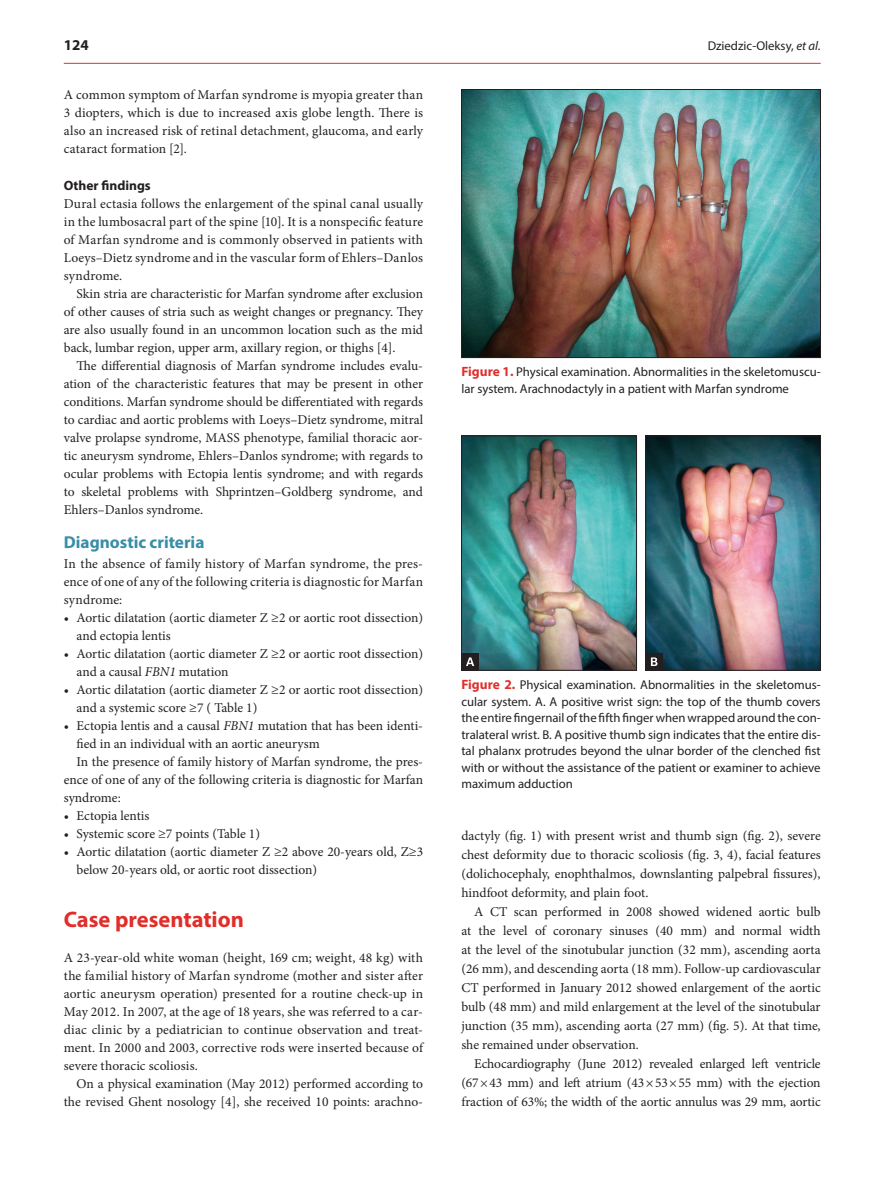
<style>
.page{position:relative;width:893px;height:1191px;background:#fff}
.page>*{position:absolute;margin:0;border:0;box-sizing:border-box;transform-origin:0 0}
.t1{font:700 22.5px "Myriad Pro";color:#e02f2b}
.t2{font:700 17.25px "Myriad Pro";color:#388da7}
.t3{font:700 15px "Myriad Pro";color:#231f20}
.t4{font:13.5px/18px "Minion Pro";color:#231f20;text-align:justify}
.t5{font:700 13.5px "Myriad Pro";color:#231f20}
.t6{font:12.75px/16.5px "Myriad Pro";color:#231f20}
.s1{font-style:italic}
.s2{font-weight:700;font-size:13.5px;color:#e02f2b}
</style>
<div class="page">
<hr style="left:64px;top:63px;width:757px;height:1px;background:#e02f2b">
<img style="left:463px;top:91px;width:356px;height:265px">
<div style="left:461px;top:89px;width:360px;height:269px;border:1px solid #231f20"></div>
<img style="left:463px;top:438px;width:172px;height:230px">
<div style="left:461px;top:436px;width:176px;height:234px;border:1px solid #231f20"></div>
<img style="left:647px;top:438px;width:172px;height:230px">
<div style="left:645px;top:436px;width:176px;height:234px;border:1px solid #231f20"></div>
<div style="left:461px;top:653px;width:18px;height:17px;background:#231f20"></div>
<svg style="left:466px;top:657px;width:8px;height:9px"></svg>
<div style="left:645px;top:653px;width:18px;height:17px;background:#231f20"></div>
<svg style="left:651px;top:657px;width:6px;height:9px"></svg>
<p class="t3" style="left:64px;top:35px;width:26px">124</p>
<p class="t6" style="left:708px;top:37px;width:115px">Dziedzic-Oleksy, <span class="s1">et al.</span></p>
<p class="t4" style="left:64px;top:86px;width:361px">A common symptom of Marfan syndrome is myopia greater than 3 diopters, which is due to increased axis globe length. There is also an increased risk of retinal detachment, glaucoma, and early cataract formation [2].</p>
<p class="t5" style="left:64px;top:176px;width:88px">Other findings</p>
<p class="t4" style="left:64px;top:194px;width:361px">Dural ectasia follows the enlargement of the spinal canal usually in the lumbosacral part of the spine [10]. It is a nonspecific feature of Marfan syndrome and is commonly observed in patients with Loeys–Dietz syndrome and in the vascular form of Ehlers–Danlos syndrome.</p>
<p class="t4" style="left:64px;top:284px;width:361px;text-indent:13px">Skin stria are characteristic for Marfan syndrome after exclusion of other causes of stria such as weight changes or pregnancy. They are also usually found in an uncommon location such as the mid back, lumbar region, upper arm, axillary region, or thighs [4].</p>
<p class="t4" style="left:64px;top:356px;width:361px;text-indent:13px">The differential diagnosis of Marfan syndrome includes evalu‑ ation of the characteristic features that may be present in other conditions. Marfan syndrome should be differentiated with regards to cardiac and aortic problems with Loeys–Dietz syndrome, mitral valve prolapse syndrome, MASS phenotype, familial thoracic aor‑ tic aneurysm syndrome, Ehlers–Danlos syndrome; with regards to ocular problems with Ectopia lentis syndrome; and with regards to skeletal problems with Shprintzen–Goldberg syndrome, and Ehlers–Danlos syndrome.</p>
<p class="t2" style="left:64px;top:530px;width:142px">Diagnostic criteria</p>
<p class="t4" style="left:64px;top:554px;width:361px">In the absence of family history of Marfan syndrome, the pres‑ ence of one of any of the following criteria is diagnostic for Marfan syndrome:</p>
<p class="t4" style="left:77px;top:608px;width:348px;text-indent:-13px">• Aortic dilatation (aortic diameter Z ≥2 or aortic root dissection) and ectopia lentis</p>
<p class="t4" style="left:77px;top:644px;width:348px;text-indent:-13px">• Aortic dilatation (aortic diameter Z ≥2 or aortic root dissection) and a causal <span class="s1">FBN1</span> mutation</p>
<p class="t4" style="left:77px;top:680px;width:348px;text-indent:-13px">• Aortic dilatation (aortic diameter Z ≥2 or aortic root dissection) and a systemic score ≥7 ( Table 1)</p>
<p class="t4" style="left:64px;top:716px;width:361px">• Ectopia lentis and a causal <span class="s1">FBN1</span> mutation that has been identi‑</p>
<p class="t4" style="left:77px;top:734px;width:245px">fied in an individual with an aortic aneurysm</p>
<p class="t4" style="left:77px;top:752px;width:348px">In the presence of family history of Marfan syndrome, the pres‑</p>
<p class="t4" style="left:64px;top:770px;width:361px">ence of one of any of the following criteria is diagnostic for Marfan</p>
<p class="t4" style="left:64px;top:788px;width:59px">syndrome:</p>
<p class="t4" style="left:64px;top:806px;width:87px">• Ectopia lentis</p>
<p class="t4" style="left:64px;top:824px;width:198px">• Systemic score ≥7 points (Table 1)</p>
<p class="t4" style="left:77px;top:842px;width:348px;text-indent:-13px">• Aortic dilatation (aortic diameter Z ≥2 above 20‑years old, Z≥3 below 20‑years old, or aortic root dissection)</p>
<h1 class="t1" style="left:64px;top:904px;width:182px">Case presentation</h1>
<p class="t4" style="left:64px;top:948px;width:361px">A 23‑year‑old white woman (height, 169 cm; weight, 48 kg) with the familial history of Marfan syndrome (mother and sister after aortic aneurysm operation) presented for a routine check‑up in May 2012. In 2007, at the age of 18 years, she was referred to a car‑ diac clinic by a pediatrician to continue observation and treat‑ ment. In 2000 and 2003, corrective rods were inserted because of severe thoracic scoliosis.</p>
<p class="t4" style="left:64px;top:1074px;width:361px;text-align:right">On a physical examination (May 2012) performed according to the revised Ghent nosology [4], she received 10 points: arachno‑</p>
<p class="t6" style="left:461px;top:364px;width:361px"><span class="s2">Figure 1.</span> Physical examination. Abnormalities in the skeletomuscu&shy;lar system. Arachnodactyly in a patient with Marfan syndrome</p>
<p class="t6" style="left:461px;top:676px;width:361px;text-align:justify"><span class="s2">Figure 2.</span> Physical examination. Abnormalities in the skeletomus&shy;cular system. A. A positive wrist sign: the top of the thumb covers the entire fingernail of the fifth finger when wrapped around the con&shy;tralateral wrist. B. A positive thumb sign indicates that the entire dis&shy;tal phalanx protrudes beyond the ulnar border of the clenched fist with or without the assistance of the patient or examiner to achieve maximum adduction</p>
<p class="t4" style="left:461px;top:826px;width:361px;line-height:18.9px">dactyly (fig. 1) with present wrist and thumb sign (fig. 2), severe chest deformity due to thoracic scoliosis (fig. 3, 4), facial features (dolichocephaly, enophthalmos, downslanting palpebral fissures), hindfoot deformity, and plain foot.</p>
<p class="t4" style="left:461px;top:902px;width:361px;line-height:18.9px;text-indent:13px">A CT scan performed in 2008 showed widened aortic bulb at the level of coronary sinuses (40 mm) and normal width at the level of the sinotubular junction (32 mm), ascending aorta (26 mm), and descending aorta (18 mm). Follow-up cardiovascular CT performed in January 2012 showed enlargement of the aortic bulb (48 mm) and mild enlargement at the level of the sinotubular junction (35 mm), ascending aorta (27 mm) (fig. 5). At that time, she remained under observation.</p>
<p class="t4" style="left:461px;top:1054px;width:361px;line-height:18.9px;text-indent:13px">Echocardiography (June 2012) revealed enlarged left ventricle (67×43 mm) and left atrium (43×53×55 mm) with the ejection fraction of 63%; the width of the aortic annulus was 29 mm, aortic</p>
</div>
